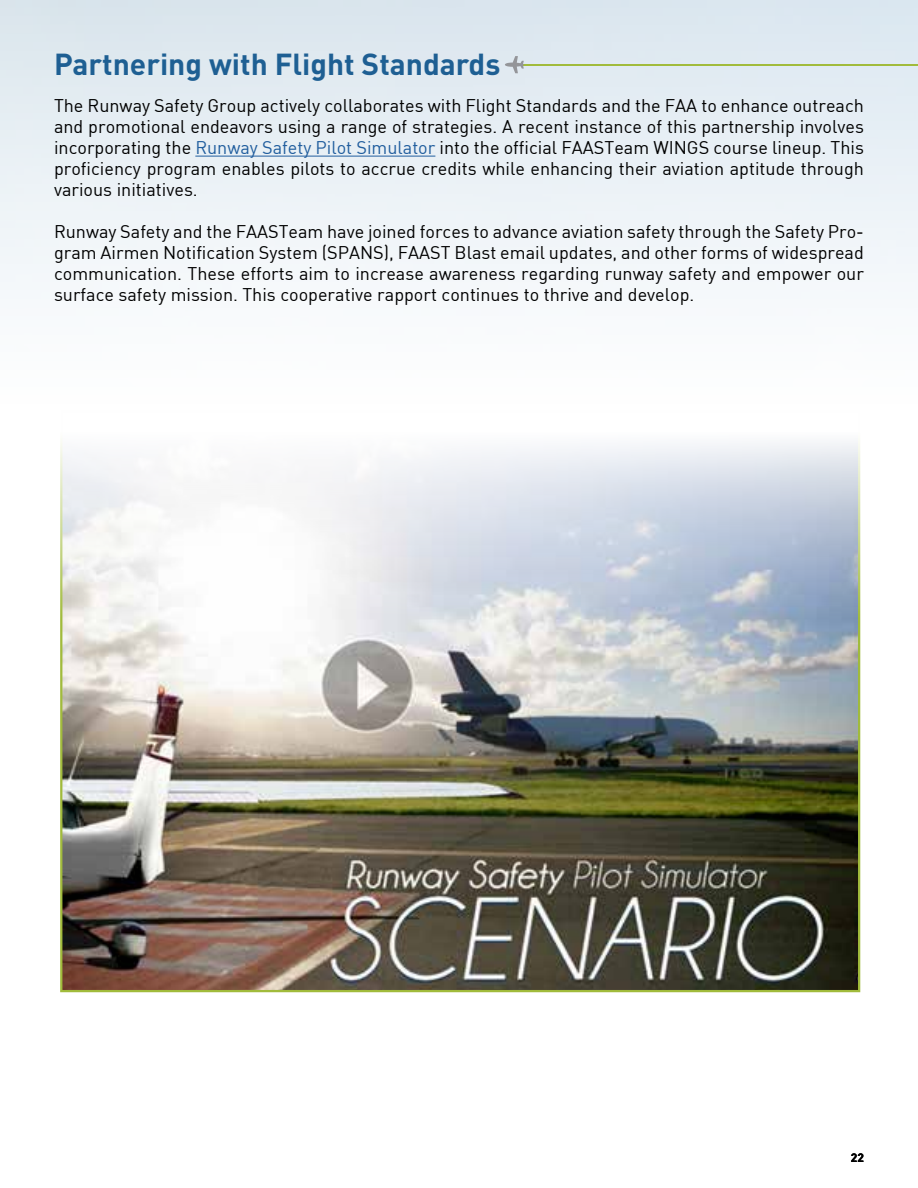
<style>
.page{position:relative;width:918px;height:1188px;background:#fff}
.page>*{position:absolute;margin:0;border:0;box-sizing:border-box;transform-origin:0 0}
.t1{font:700 30px "DIN";color:#1e5f93}
.t2{font:18px/21px "DIN";color:#000;text-align:justify}
.t3{font:700 12px "DIN";color:#000}
.s1{color:#215e9e}
</style>
<div class="page">
<img style="left:0;top:0;width:918px;height:946px">
<hr style="left:521px;top:64px;width:397px;height:1px;background:#a1bb3c">
<hr style="left:195px;top:156px;width:240px;height:1px;background:#215e9e">
<svg style="left:505px;top:56px;width:19px;height:17px"></svg>
<img style="left:63px;top:413px;width:794px;height:576px">
<h2 class="t1" style="left:54px;top:45px;width:448px">Partnering with Flight Standards</h2>
<p class="t2" style="left:54px;top:94px;width:812px">The Runway Safety Group actively collaborates with Flight Standards and the FAA to enhance outreach and promotional endeavors using a range of strategies. A recent instance of this partnership involves incorporating the <span class="s1">Runway Safety Pilot Simulator</span> into the official FAASTeam WINGS course lineup. This proficiency program enables pilots to accrue credits while enhancing their aviation aptitude through various initiatives.</p>
<p class="t2" style="left:54px;top:220px;width:811px">Runway Safety and the FAASTeam have joined forces to advance aviation safety through the Safety Pro&shy;gram Airmen Notification System (SPANS), FAAST Blast email updates, and other forms of widespread communication. These efforts aim to increase awareness regarding runway safety and empower our surface safety mission. This cooperative rapport continues to thrive and develop.</p>
<p class="t3" style="left:851px;top:1150px;width:15px">22</p>
</div>
